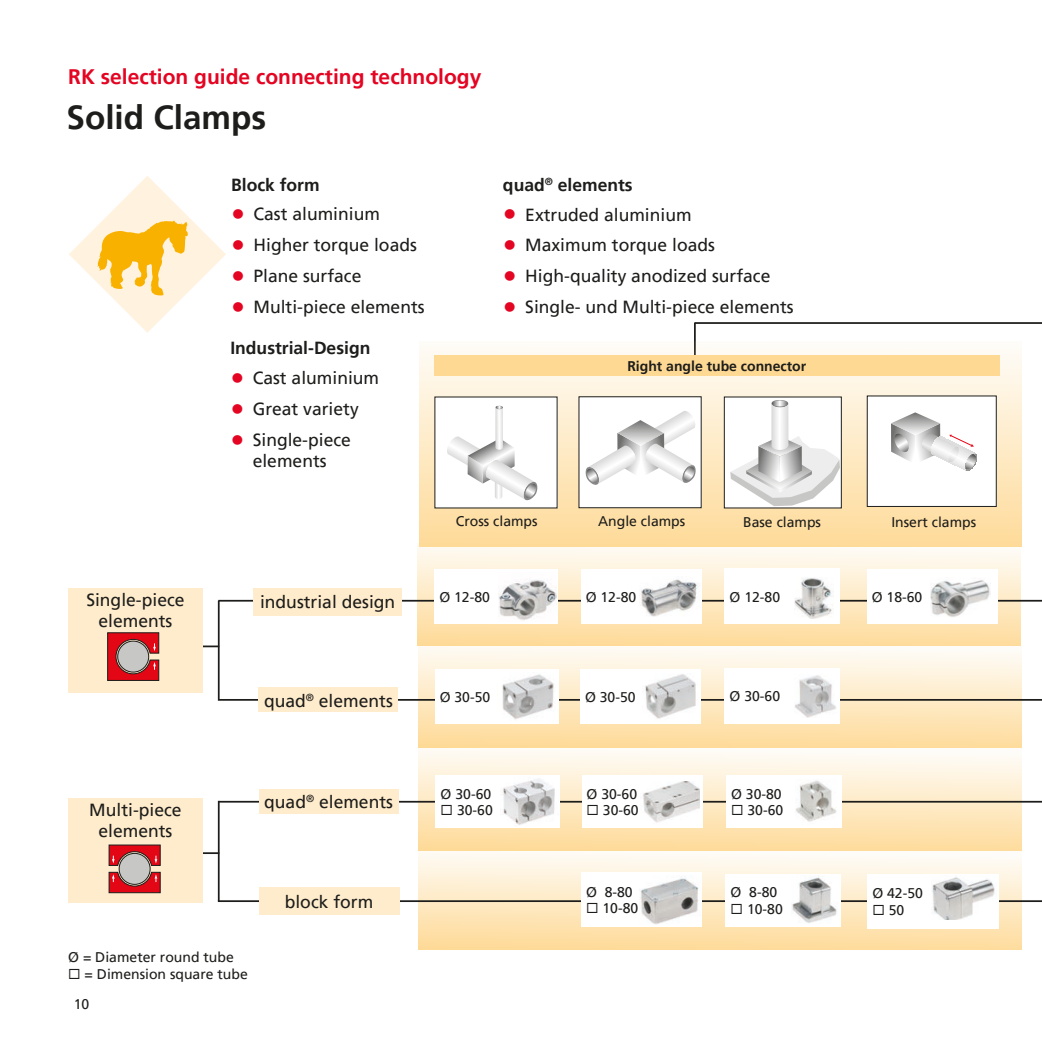
<style>
.page{position:relative;width:1042px;height:1042px;background:#fff}
.page>*{position:absolute;margin:0;border:0;box-sizing:border-box;transform-origin:0 0}
.t1{font:700 33.25px "Frutiger LT Pro";color:#1d1d1b}
.t2{font:700 21px "Frutiger LT Pro";color:#e40522}
.t3{font:17.5px/21px "Frutiger LT Pro";color:#1d1d1b;text-align:center}
.t4{font:700 17.5px "Frutiger LT Pro";color:#1d1d1b}
.t5{font:14px "Frutiger LT Pro";color:#1d1d1b}
.t6{font:700 14px "Frutiger LT Pro";color:#1d1d1b}
.s1{font-weight:700;font-size:28px;color:#e40522}
</style>
<div class="page">
<div style="left:417px;top:543px;width:603px;height:103px;background:linear-gradient(to bottom,#fcfbf8,#f9d798)"></div>
<hr style="left:218px;top:600px;width:824px;height:1px;background:#1d1d1b">
<hr style="left:694px;top:322px;width:348px;height:2px;background:#1d1d1b">
<hr style="left:694px;top:323px;width:2px;height:33px;background:#1d1d1b">
<div style="left:418px;top:645px;width:604px;height:102px;background:linear-gradient(to bottom,#fefdf9,#fedc9c)"></div>
<div style="left:419px;top:851px;width:603px;height:99px;background:linear-gradient(to bottom,#fefcf8,#feda99)"></div>
<svg style="left:419px;top:341px;width:603px;height:205px"></svg>
<div style="left:418px;top:748px;width:604px;height:103px;background:linear-gradient(to bottom,#fbfaf8,#fad898)"></div>
<hr style="left:195px;top:852px;width:24px;height:2px;background:#1d1d1b">
<hr style="left:195px;top:645px;width:24px;height:2px;background:#1d1d1b">
<hr style="left:218px;top:801px;width:2px;height:100px;background:#1d1d1b">
<hr style="left:218px;top:600px;width:2px;height:99px;background:#1d1d1b">
<hr style="left:218px;top:699px;width:824px;height:2px;background:#1d1d1b">
<hr style="left:218px;top:801px;width:824px;height:1px;background:#1d1d1b">
<div style="left:435px;top:669px;width:123px;height:55px;background:#fff"></div>
<div style="left:580px;top:669px;width:121px;height:55px;background:#fff"></div>
<div style="left:724px;top:668px;width:116px;height:56px;background:#fff"></div>
<div style="left:259px;top:789px;width:139px;height:25px;background:#ffeccc"></div>
<div style="left:259px;top:688px;width:139px;height:24px;background:#ffeccc"></div>
<div style="left:435px;top:397px;width:122px;height:111px;background:#fff"></div>
<svg style="left:447px;top:406px;width:90px;height:94px"></svg>
<div style="left:579px;top:397px;width:122px;height:111px;background:#fff"></div>
<svg style="left:585px;top:411px;width:111px;height:74px"></svg>
<div style="left:724px;top:397px;width:117px;height:111px;background:#fff"></div>
<div style="left:724px;top:396px;width:118px;height:112px;border:1px solid #1d1d1b"></div>
<svg style="left:730px;top:400px;width:110px;height:106px"></svg>
<div style="left:68px;top:588px;width:135px;height:104px;background:#ffeccc"></div>
<svg style="left:107px;top:632px;width:52px;height:49px;background:#be4d52"></svg>
<div style="left:68px;top:798px;width:135px;height:104px;background:#ffeccc"></div>
<svg style="left:109px;top:844px;width:52px;height:49px;background:#c05659"></svg>
<img style="left:502px;top:674px;width:52px;height:46px">
<img style="left:645px;top:674px;width:51px;height:45px">
<img style="left:795px;top:675px;width:41px;height:43px">
<div style="left:581px;top:775px;width:121px;height:53px;background:#fff"></div>
<div style="left:436px;top:775px;width:124px;height:53px;background:#fff"></div>
<div style="left:726px;top:775px;width:115px;height:53px;background:#fff"></div>
<img style="left:502px;top:779px;width:53px;height:46px">
<img style="left:643px;top:781px;width:56px;height:42px">
<img style="left:795px;top:780px;width:41px;height:42px">
<svg style="left:69px;top:176px;width:157px;height:157px"></svg>
<hr style="left:218px;top:900px;width:824px;height:2px;background:#1d1d1b">
<div style="left:867px;top:396px;width:129px;height:110px;background:#fff"></div>
<div style="left:867px;top:395px;width:129px;height:112px;border:1px solid #1d1d1b"></div>
<svg style="left:891px;top:412px;width:85px;height:59px"></svg>
<div style="left:253px;top:588px;width:149px;height:28px;background:#ffeccc"></div>
<div style="left:259px;top:888px;width:140px;height:27px;background:#ffeccc"></div>
<div style="left:581px;top:872px;width:121px;height:55px;background:#fff"></div>
<div style="left:725px;top:874px;width:116px;height:53px;background:#fff"></div>
<img style="left:640px;top:877px;width:59px;height:47px">
<img style="left:791px;top:877px;width:46px;height:46px">
<div style="left:867px;top:874px;width:131px;height:55px;background:#fff"></div>
<img style="left:931px;top:877px;width:64px;height:42px">
<div style="left:434px;top:569px;width:124px;height:55px;background:#fff"></div>
<div style="left:581px;top:569px;width:120px;height:55px;background:#fff"></div>
<div style="left:724px;top:569px;width:116px;height:55px;background:#fff"></div>
<img style="left:498px;top:579px;width:59px;height:41px">
<img style="left:639px;top:579px;width:60px;height:38px">
<img style="left:794px;top:578px;width:38px;height:40px">
<div style="left:867px;top:569px;width:130px;height:55px;background:#fff"></div>
<div style="left:434px;top:356px;width:565px;height:20px;background:#fed994"></div>
<img style="left:931px;top:580px;width:59px;height:37px">
<p class="t2" style="left:68px;top:65px;width:415px">RK selection guide connecting technology</p>
<h1 class="t1" style="left:67px;top:98px;width:201px">Solid Clamps</h1>
<p class="t4" style="left:231px;top:174px;width:90px">Block form</p>
<p class="t3" style="left:231px;top:204px;width:150px"><span class="s1">•</span> Cast aluminium</p>
<p class="t3" style="left:231px;top:235px;width:187px"><span class="s1">•</span> Higher torque loads</p>
<p class="t3" style="left:231px;top:266px;width:132px"><span class="s1">•</span> Plane surface</p>
<p class="t3" style="left:231px;top:297px;width:195px"><span class="s1">•</span> Multi-piece elements</p>
<p class="t4" style="left:230px;top:338px;width:141px">Industrial-Design</p>
<p class="t3" style="left:230px;top:368px;width:150px"><span class="s1">•</span> Cast aluminium</p>
<p class="t3" style="left:230px;top:398px;width:130px"><span class="s1">•</span> Great variety</p>
<p class="t3" style="left:230px;top:429px;width:122px"><span class="s1">•</span> Single-piece elements</p>
<p class="t4" style="left:503px;top:174px;width:131px">quad<sup>®</sup> elements</p>
<p class="t3" style="left:503px;top:204px;width:190px"><span class="s1">•</span> Extruded aluminium</p>
<p class="t3" style="left:503px;top:235px;width:213px"><span class="s1">•</span> Maximum torque loads</p>
<p class="t3" style="left:503px;top:266px;width:269px"><span class="s1">•</span> High-quality anodized surface</p>
<p class="t3" style="left:503px;top:297px;width:292px"><span class="s1">•</span> Single- und Multi-piece elements</p>
<p class="t6" style="left:627px;top:358px;width:180px">Right angle tube connector</p>
<p class="t5" style="left:456px;top:513px;width:83px">Cross clamps</p>
<p class="t5" style="left:598px;top:513px;width:89px">Angle clamps</p>
<p class="t5" style="left:743px;top:513px;width:79px">Base clamps</p>
<p class="t5" style="left:891px;top:514px;width:86px">Insert clamps</p>
<p class="t3" style="left:86px;top:589px;width:100px">Single-piece elements</p>
<p class="t3" style="left:260px;top:592px;width:137px">industrial design</p>
<p class="t5" style="left:439px;top:589px;width:52px">Ø 12-80</p>
<p class="t5" style="left:586px;top:589px;width:52px">Ø 12-80</p>
<p class="t5" style="left:729px;top:588px;width:52px">Ø 12-80</p>
<p class="t5" style="left:872px;top:589px;width:52px">Ø 18-60</p>
<p class="t3" style="left:264px;top:690px;width:130px">quad<sup>®</sup> elements</p>
<p class="t5" style="left:440px;top:689px;width:52px">Ø 30-50</p>
<p class="t5" style="left:585px;top:688px;width:52px">Ø 30-50</p>
<p class="t5" style="left:729px;top:688px;width:52px">Ø 30-60</p>
<p class="t3" style="left:89px;top:799px;width:94px">Multi-piece elements</p>
<p class="t3" style="left:264px;top:792px;width:130px">quad<sup>®</sup> elements</p>
<p class="t5" style="left:68px;top:949px;width:167px">Ø = Diameter round tube</p>
<p class="t5" style="left:68px;top:966px;width:181px">◻ = Dimension square tube</p>
<p class="t5" style="left:74px;top:996px;width:17px">10</p>
<p class="t3" style="left:285px;top:891px;width:90px">block form</p>
<p class="t5" style="left:441px;top:785px;width:52px">Ø 30-60</p>
<p class="t5" style="left:441px;top:802px;width:54px">◻ 30-60</p>
<p class="t5" style="left:586px;top:785px;width:52px">Ø 30-60</p>
<p class="t5" style="left:586px;top:802px;width:54px">◻ 30-60</p>
<p class="t5" style="left:586px;top:883px;width:48px">Ø 8-80</p>
<p class="t5" style="left:586px;top:900px;width:54px">◻ 10-80</p>
<p class="t5" style="left:731px;top:785px;width:52px">Ø 30-80</p>
<p class="t5" style="left:731px;top:802px;width:54px">◻ 30-60</p>
<p class="t5" style="left:730px;top:884px;width:48px">Ø 8-80</p>
<p class="t5" style="left:730px;top:901px;width:54px">◻ 10-80</p>
<p class="t5" style="left:872px;top:885px;width:52px">Ø 42-50</p>
<p class="t5" style="left:872px;top:902px;width:33px">◻ 50</p>
</div>
